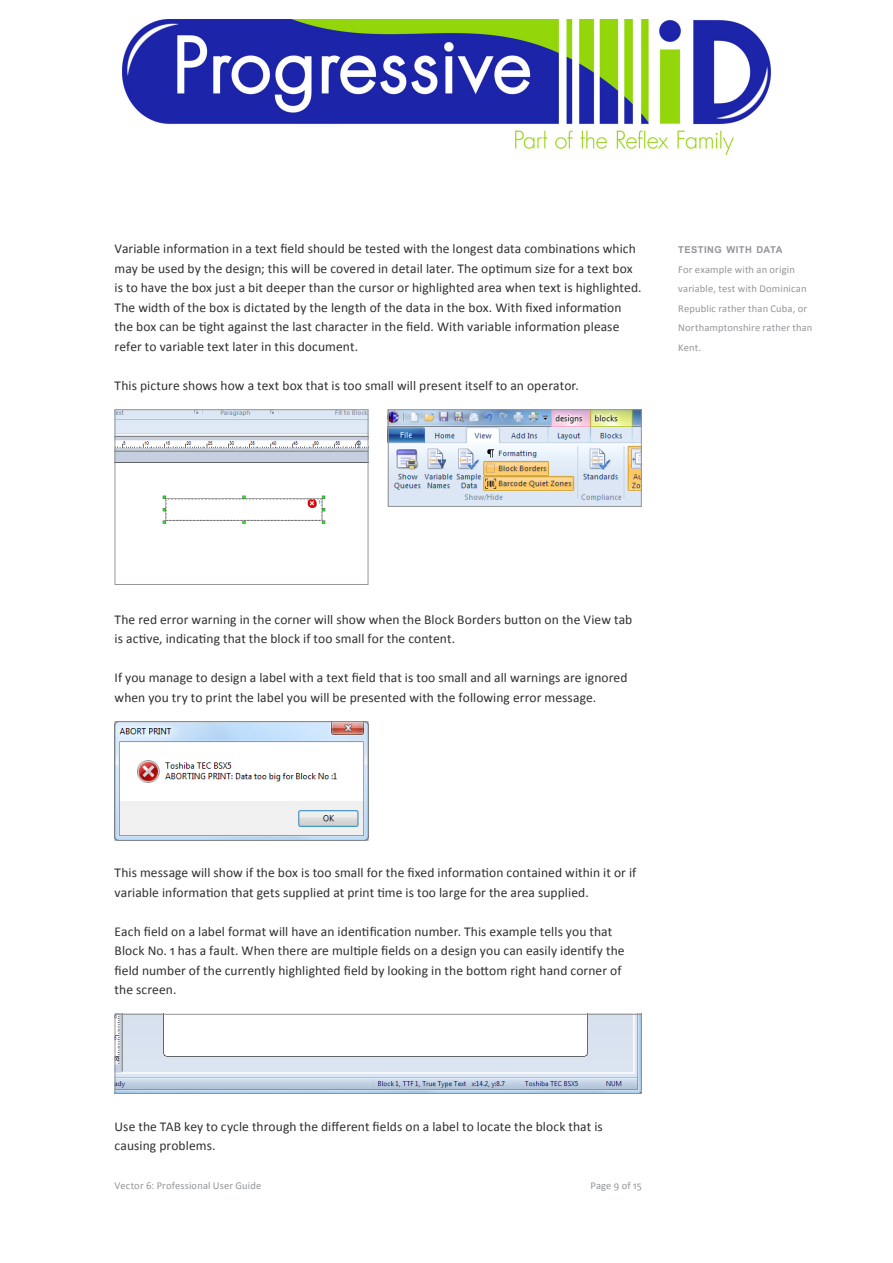
<style>
.page{position:relative;width:893px;height:1263px;background:#fff}
.page>*{position:absolute;margin:0;border:0;box-sizing:border-box;transform-origin:0 0}
.t1{font:13.5px/19.5px "Calibri";letter-spacing:.005em;color:#312f30}
.Side_Note{font:10.5px/19.5px "Calibri";letter-spacing:.015em;color:#939598}
.Header_5{font:700 9.45px "Arial";letter-spacing:.045em;color:#939598}
</style>
<div class="page">
<img style="left:122px;top:20px;width:649px;height:134px">
<img style="left:117px;top:411px;width:249px;height:113px">
<div style="left:115px;top:409px;width:253px;height:176px;border:1px solid #939598"></div>
<img style="left:390px;top:411px;width:250px;height:94px">
<div style="left:388px;top:409px;width:254px;height:98px;border:1px solid #939598"></div>
<img style="left:117px;top:723px;width:249px;height:115px">
<div style="left:115px;top:721px;width:253px;height:119px;border:1px solid #939598"></div>
<img style="left:117px;top:1016px;width:523px;height:76px">
<div style="left:115px;top:1014px;width:527px;height:80px;border:1px solid #939598"></div>
<p class="t1" style="left:115px;top:239px;width:528px">Variable information in a text field should be tested with the longest data combinations which may be used by the design; this will be covered in detail later. The optimum size for a text box is to have the box just a bit deeper than the cursor or highlighted area when text is highlighted.<br>The width of the box is dictated by the length of the data in the box. With fixed information the box can be tight against the last character in the field. With variable information please refer to variable text later in this document.</p>
<p class="t1" style="left:115px;top:376px;width:466px">This picture shows how a text box that is too small will present itself to an operator.</p>
<p class="Header_5" style="left:678px;top:244px;width:106px">TESTING WITH DATA</p>
<p class="Side_Note" style="left:678px;top:260px;width:136px">For example with an origin variable, test with Dominican<br>Republic rather than Cuba, or<br>Northamptonshire rather than<br>Kent.</p>
<p class="t1" style="left:115px;top:610px;width:519px">The red error warning in the corner will show when the Block Borders button on the View tab is active, indicating that the block if too small for the content.</p>
<p class="t1" style="left:115px;top:668px;width:514px">If you manage to design a label with a text field that is too small and all warnings are ignored when you try to print the label you will be presented with the following error message.</p>
<p class="t1" style="left:115px;top:863px;width:523px">This message will show if the box is too small for the fixed information contained within it or if variable information that gets supplied at print time is too large for the area supplied.</p>
<p class="t1" style="left:115px;top:922px;width:511px">Each field on a label format will have an identification number. This example tells you that Block No. 1 has a fault. When there are multiple fields on a design you can easily identify the field number of the currently highlighted field by looking in the bottom right hand corner of the screen.</p>
<p class="t1" style="left:115px;top:1117px;width:490px">Use the TAB key to cycle through the different fields on a label to locate the block that is causing problems.</p>
<p class="Side_Note" style="left:115px;top:1176px;width:148px">Vector 6: Professional User Guide</p>
<p class="Side_Note" style="left:590px;top:1176px;width:53px">Page 9 of 15</p>
</div>
